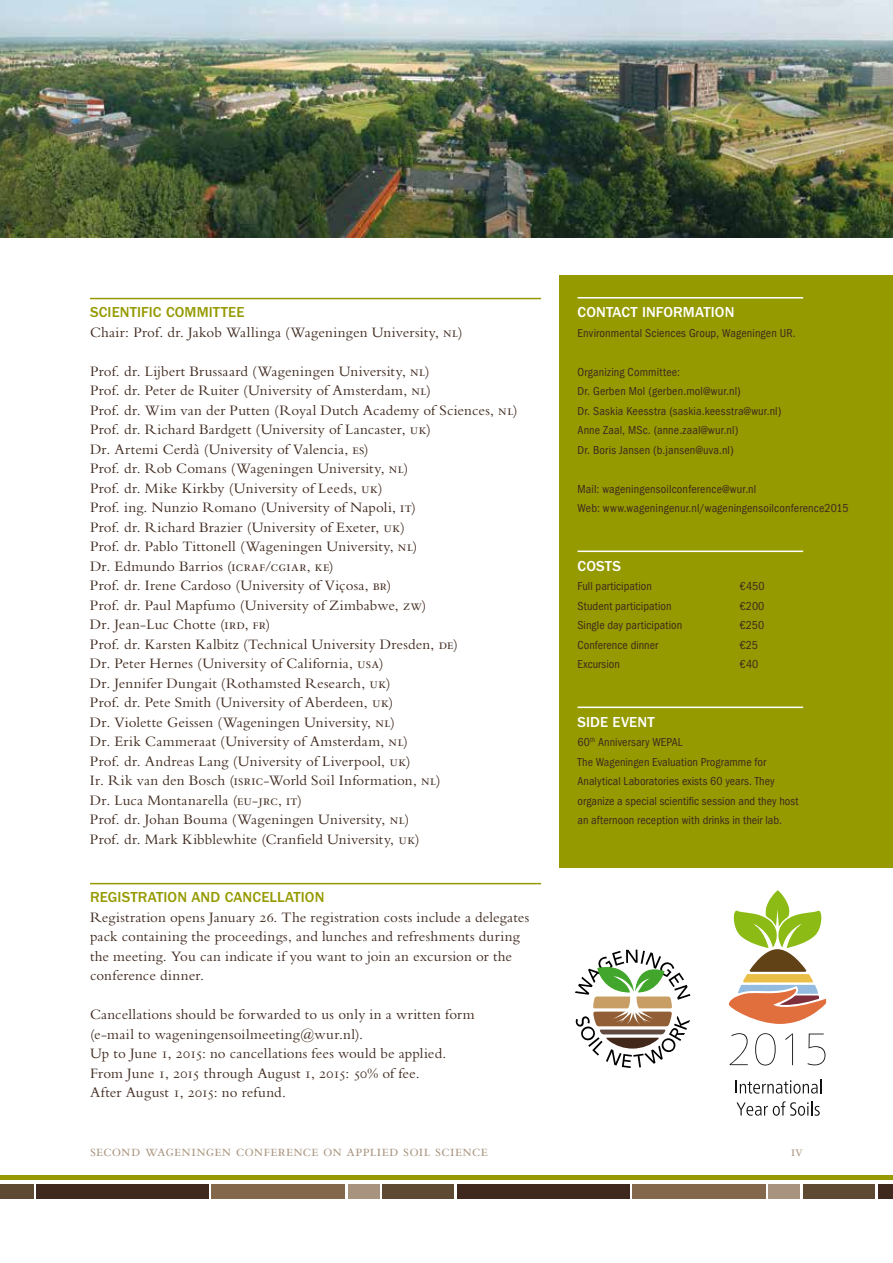
<style>
.page{position:relative;width:893px;height:1263px;background:#fff}
.page>*{position:absolute;margin:0;border:0;box-sizing:border-box;transform-origin:0 0}
.t1{font:16.5px "Bembo Std";letter-spacing:.015em;color:#a8947e}
.t2{font:15px/19.5px "Bembo Std";letter-spacing:.005em;color:#3f291e}
.t3{font:500 15px "ITC Franklin Gothic Std";letter-spacing:.01em;color:#959a00}
.t4{font:500 15px "ITC Franklin Gothic Std";letter-spacing:.01em;color:#fff}
.t5{font:15px "Bembo Std";color:#a8947e}
.t6{font:condensed 12px/19.5px "ITC Franklin Gothic Std";letter-spacing:.01em;color:#3f291e}
</style>
<div class="page">
<div style="left:457px;top:1184px;width:172px;height:15px;background:#3f291e"></div>
<div style="left:632px;top:1184px;width:134px;height:15px;background:#83684b"></div>
<div style="left:769px;top:1184px;width:31px;height:15px;background:#a8947e"></div>
<div style="left:803px;top:1184px;width:72px;height:15px;background:#5e4932"></div>
<div style="left:0;top:1175px;width:893px;height:5px;background:#959a00"></div>
<div style="left:878px;top:1184px;width:15px;height:15px;background:#3f291e"></div>
<div style="left:36px;top:1184px;width:173px;height:15px;background:#3f291e"></div>
<div style="left:212px;top:1184px;width:133px;height:15px;background:#83684b"></div>
<div style="left:348px;top:1184px;width:31px;height:15px;background:#a8947e"></div>
<div style="left:382px;top:1184px;width:72px;height:15px;background:#5e4932"></div>
<div style="left:0;top:1184px;width:33px;height:15px;background:#5e4932"></div>
<div style="left:559px;top:275px;width:334px;height:592px;background:#959a00"></div>
<img style="left:0;top:0;width:893px;height:238px">
<hr style="left:577px;top:297px;width:226px;height:1px;background:#fff">
<hr style="left:90px;top:883px;width:451px;height:1px;background:#959a00">
<hr style="left:577px;top:550px;width:226px;height:2px;background:#fff">
<hr style="left:90px;top:298px;width:451px;height:1px;background:#959a00">
<hr style="left:577px;top:706px;width:226px;height:2px;background:#fff">
<svg style="left:575px;top:950px;width:115px;height:118px"></svg>
<svg style="left:728px;top:890px;width:99px;height:134px"></svg>
<svg style="left:730px;top:1033px;width:18px;height:32px"></svg>
<svg style="left:755px;top:1033px;width:21px;height:32px"></svg>
<svg style="left:785px;top:1033px;width:8px;height:32px"></svg>
<svg style="left:808px;top:1033px;width:17px;height:32px"></svg>
<svg style="left:736px;top:1101px;width:84px;height:15px"></svg>
<svg style="left:736px;top:1079px;width:85px;height:15px"></svg>
<p class="t3" style="left:90px;top:304px;width:156px">SCIENTIFIC COMMITTEE</p>
<p class="t2" style="left:90px;top:322px;width:374px">Chair: Prof. dr. Jakob Wallinga (Wageningen University, nl)</p>
<p class="t2" style="left:90px;top:361px;width:429px">Prof. dr. Lijbert Brussaard (Wageningen University, nl)<br>Prof. dr. Peter de Ruiter (University of Amsterdam, nl)<br>Prof. dr. Wim van der Putten (Royal Dutch Academy of Sciences, nl)<br>Prof. dr. Richard Bardgett (University of Lancaster, uk)<br>Dr. Artemi Cerdà (University of Valencia, es)<br>Prof. dr. Rob Comans (Wageningen University, nl)<br>Prof. dr. Mike Kirkby (University of Leeds, uk)<br>Prof. ing. Nunzio Romano (University of Napoli, it)<br>Prof. dr. Richard Brazier (University of Exeter, uk)<br>Prof. dr. Pablo Tittonell (Wageningen University, nl)<br>Dr. Edmundo Barrios (icraf/cgiar, ke)<br>Prof. dr. Irene Cardoso (University of Viçosa, br)<br>Prof. dr. Paul Mapfumo (University of Zimbabwe, zw)<br>Dr. Jean-Luc Chotte (ird, fr)<br>Prof. dr. Karsten Kalbitz (Technical University Dresden, de)<br>Dr. Peter Hernes (University of California, usa)<br>Dr. Jennifer Dungait (Rothamsted Research, uk)<br>Prof. dr. Pete Smith (University of Aberdeen, uk)<br>Dr. Violette Geissen (Wageningen University, nl)<br>Dr. Erik Cammeraat (University of Amsterdam, nl)<br>Prof. dr. Andreas Lang (University of Liverpool, uk)<br>Ir. Rik van den Bosch (isric-World Soil Information, nl)<br>Dr. Luca Montanarella (eu-jrc, it)<br>Prof. dr. Johan Bouma (Wageningen University, nl)<br>Prof. dr. Mark Kibblewhite (Cranfield University, uk)</p>
<p class="t3" style="left:90px;top:889px;width:236px">REGISTRATION AND CANCELLATION</p>
<p class="t2" style="left:90px;top:907px;width:441px">Registration opens January 26. The registration costs include a delegates pack containing the proceedings, and lunches and refreshments during the meeting. You can indicate if you want to join an excursion or the conference dinner.</p>
<p class="t2" style="left:90px;top:1005px;width:386px">Cancellations should be forwarded to us only in a written form (e-mail to wageningensoilmeeting@wur.nl).<br>Up to June 1, 2015: no cancellations fees would be applied.<br>From June 1, 2015 through August 1, 2015: 50% of fee.<br>After August 1, 2015: no refund.</p>
<p class="t4" style="left:577px;top:304px;width:158px">CONTACT INFORMATION</p>
<p class="t6" style="left:577px;top:323px;width:220px">Environmental Sciences Group, Wageningen UR.</p>
<p class="t6" style="left:577px;top:362px;width:205px">Organizing Committee:<br>Dr. Gerben Mol (gerben.mol@wur.nl)<br>Dr. Saskia Keesstra (saskia.keesstra@wur.nl)<br>Anne Zaal, MSc. (anne.zaal@wur.nl)<br>Dr. Boris Jansen (b.jansen@uva.nl)</p>
<p class="t6" style="left:577px;top:479px;width:273px">Mail: wageningensoilconference@wur.nl<br>Web: www.wageningenur.nl/wageningensoilconference2015</p>
<p class="t4" style="left:577px;top:557px;width:45px">COSTS</p>
<p class="t6" style="left:577px;top:577px;width:76px">Full participation</p>
<p class="t6" style="left:739px;top:577px;width:26px">€450</p>
<p class="t6" style="left:577px;top:596px;width:96px">Student participation</p>
<p class="t6" style="left:739px;top:596px;width:26px">€200</p>
<p class="t6" style="left:577px;top:616px;width:106px">Single day participation</p>
<p class="t6" style="left:739px;top:616px;width:26px">€250</p>
<p class="t6" style="left:577px;top:635px;width:82px">Conference dinner</p>
<p class="t6" style="left:739px;top:635px;width:20px">€25</p>
<p class="t6" style="left:577px;top:655px;width:44px">Excursion</p>
<p class="t6" style="left:739px;top:655px;width:20px">€40</p>
<p class="t4" style="left:577px;top:713px;width:79px">SIDE EVENT</p>
<p class="t6" style="left:577px;top:733px;width:223px">60<sup>th</sup> Anniversary WEPAL<br>The Wageningen Evaluation Programme for Analytical Laboratories exists 60 years. They organize a special scientific session and they host an afternoon reception with drinks in their lab.</p>
<p class="t1" style="left:90px;top:1141px;width:399px">second wageningen conference on applied soil science</p>
<p class="t5" style="left:791px;top:1142px;width:13px">iv</p>
</div>
